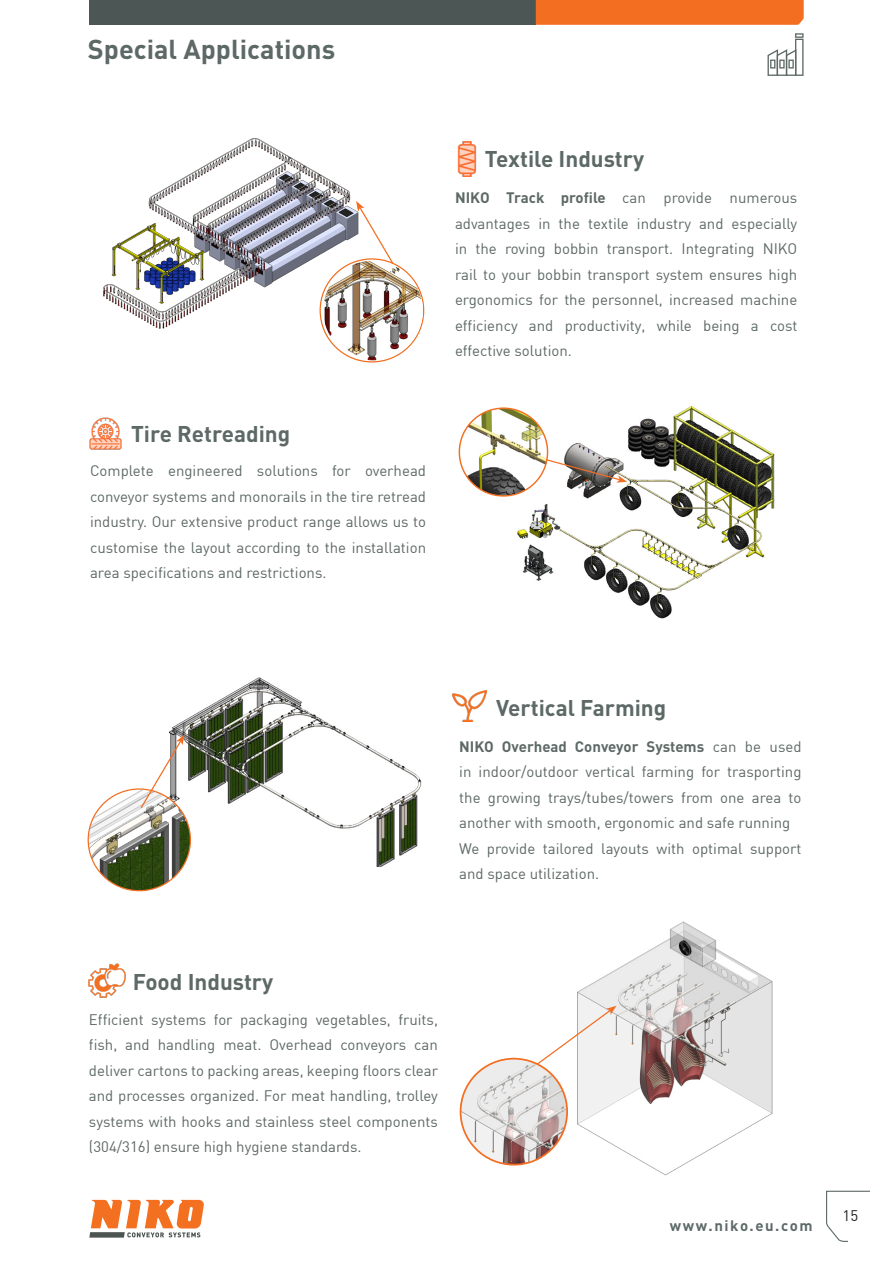
<style>
.page{position:relative;width:893px;height:1263px;background:#fff}
.page>*{position:absolute;margin:0;border:0;box-sizing:border-box;transform-origin:0 0}
.NIKO_Prospekt_ÜS_2{font:700 27px "DIN Greek";color:#5d6966}
.NIKO_Prospekt_ÜS_2-2{font:700 22.5px "DIN Greek";color:#5d6966}
.t1{font:15px/25.5px "DIN Greek";color:#5d6966;text-align:justify}
.t2{font:700 15px "DIN Greek";letter-spacing:.1em;color:#5d6a68}
.t3{font:15px "DIN Greek";color:#231f20}
.s1{font-weight:700}
</style>
<div class="page">
<div style="left:89px;top:0;width:447px;height:25px;background:#4c5654"></div>
<div style="left:536px;top:0;width:268px;height:25px;background:#f36e21"></div>
<svg style="left:826px;top:1190px;width:44px;height:52px"></svg>
<div style="left:848px;top:1231px;width:45px;height:32px;background:#fff"></div>
<svg style="left:89px;top:1200px;width:115px;height:37px"></svg>
<img style="left:103px;top:138px;width:253px;height:194px">
<img style="left:534px;top:921px;width:239px;height:255px">
<img style="left:510px;top:406px;width:265px;height:213px">
<img style="left:459px;top:408px;width:89px;height:88px;border-radius:44px">
<img style="left:461px;top:1059px;width:106px;height:106px;border-radius:53px">
<div style="left:460px;top:1058px;width:108px;height:107px;border:2px solid #f36e21;border-radius:50%"></div>
<svg style="left:545px;top:458px;width:82px;height:25px"></svg>
<svg style="left:767px;top:33px;width:36px;height:43px"></svg>
<img style="left:169px;top:677px;width:253px;height:190px">
<img style="left:88px;top:789px;width:102px;height:102px;border-radius:51px">
<svg style="left:356px;top:201px;width:38px;height:64px"></svg>
<svg style="left:139px;top:734px;width:46px;height:75px"></svg>
<svg style="left:536px;top:1006px;width:81px;height:60px"></svg>
<img style="left:457px;top:142px;width:20px;height:34px">
<img style="left:89px;top:417px;width:33px;height:33px">
<img style="left:452px;top:690px;width:35px;height:32px">
<img style="left:323px;top:261px;width:100px;height:99px;border-radius:50px">
<img style="left:88px;top:963px;width:38px;height:35px">
<p class="NIKO_Prospekt_ÜS_2" style="left:88px;top:33px;width:249px">Special Applications</p>
<p class="NIKO_Prospekt_ÜS_2-2" style="left:131px;top:421px;width:161px">Tire Retreading</p>
<p class="t1" style="left:90px;top:458px;width:338px">Complete engineered solutions for overhead conveyor systems and monorails in the tire retread industry. Our extensive product range allows us to customise the layout according to the installation area specifications and restrictions.</p>
<p class="NIKO_Prospekt_ÜS_2-2" style="left:485px;top:145px;width:161px">Textile Industry</p>
<p class="t1" style="left:455px;top:185px;width:344px"><span class="s1">NIKO Track profile</span> can provide numerous advantages in the textile industry and especially in the roving bobbin transport. Integrating NIKO rail to your bobbin transport system ensures high ergonomics for the personnel, increased machine efficiency and productivity, while being a cost effective solution.</p>
<p class="NIKO_Prospekt_ÜS_2-2" style="left:496px;top:694px;width:172px">Vertical Farming</p>
<p class="t1" style="left:459px;top:734px;width:344px"><span class="s1">NIKO Overhead Conveyor Systems</span> can be used in indoor/outdoor vertical farming for trasporting the growing trays/tubes/towers from one area to another with smooth, ergonomic and safe running</p>
<p class="t1" style="left:459px;top:836px;width:344px">We provide tailored layouts with optimal support and space utilization.</p>
<p class="NIKO_Prospekt_ÜS_2-2" style="left:133px;top:968px;width:142px">Food Industry</p>
<p class="t1" style="left:89px;top:1006px;width:350px">Efficient systems for packaging vegetables, fruits, fish, and handling meat. Overhead conveyors can deliver cartons to packing areas, keeping floors clear and processes organized. For meat handling, trolley systems with hooks and stainless steel components (304/316) ensure high hygiene standards.</p>
<p class="t2" style="left:670px;top:1216px;width:144px">www.niko.eu.com</p>
<p class="t3" style="left:843px;top:1207px;width:17px">15</p>
</div>
